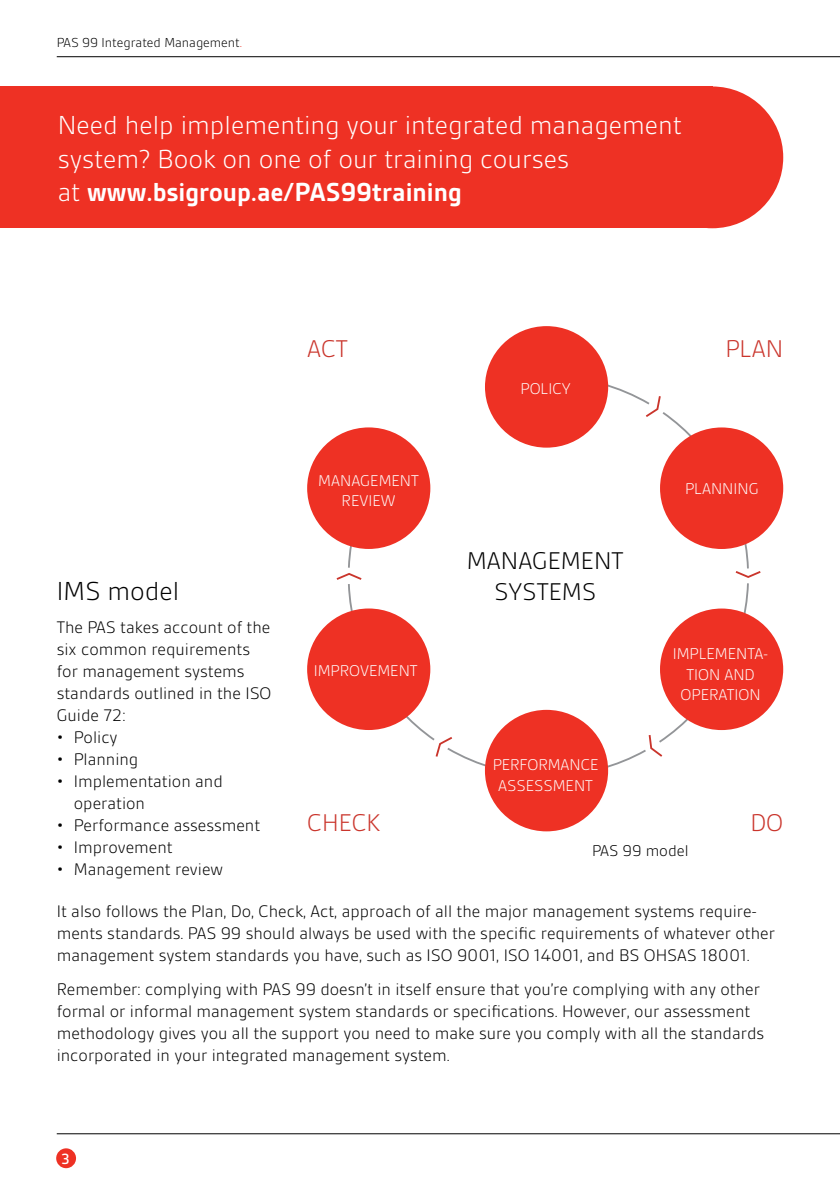
<style>
.page{position:relative;width:840px;height:1191px;background:#fff}
.page>*{position:absolute;margin:0;border:0;box-sizing:border-box;transform-origin:0 0}
.t1{font:300 28px/33.6px "BSI Gesta";color:#fff}
.t2{font:300 28px "BSI Gesta";color:#000}
.t3{font:300 26px/31px "BSI Gesta";color:#000;text-align:center}
.t4{font:300 26px "BSI Gesta";color:#ca352c}
.t5{font:300 18px/22px "BSI Gesta";color:#000}
.t6{font:300 16.8px/20.4px "BSI Gesta";color:#fff}
.t7{font:300 16.8px "BSI Gesta";color:#000}
.t8{font:500 16px "BSI Gesta";color:#fff}
.t9{font:300 14px "BSI Gesta";color:#000}
.s1{color:#ee3124}
.s2{font-weight:700}
</style>
<div class="page">
<hr style="left:57px;top:56px;width:782px;height:1px;background:#000">
<hr style="left:57px;top:1133px;width:782px;height:1px;background:#000">
<div style="left:56px;top:1148px;width:20px;height:20px;background:#ee3124;border-radius:50%"></div>
<svg style="left:335px;top:375px;width:427px;height:402px"></svg>
<div style="left:307px;top:608px;width:123px;height:122px;background:#ee3124;border-radius:50%"></div>
<div style="left:659px;top:427px;width:123px;height:122px;background:#ee3124;border-radius:50%"></div>
<div style="left:659px;top:608px;width:123px;height:122px;background:#ee3124;border-radius:50%"></div>
<div style="left:484px;top:710px;width:123px;height:121px;background:#ee3124;border-radius:50%"></div>
<div style="left:378px;top:359px;width:140px;height:111px;background:#fff"></div>
<div style="left:484px;top:326px;width:124px;height:121px;background:#ee3124;border-radius:50%"></div>
<div style="left:307px;top:427px;width:123px;height:122px;background:#ee3124;border-radius:50%"></div>
<div style="left:641px;top:86px;width:141px;height:142px;background:#ee3124;border-radius:50%"></div>
<div style="left:0;top:86px;width:711px;height:142px;background:#ee3124"></div>
<p class="t9" style="left:57px;top:36px;width:187px">PAS 99 Integrated Management<span class="s1">.</span></p>
<h1 class="t1" style="left:58px;top:109px;width:625px">Need help implementing your integrated management system? Book on one of our training courses<br>at <span class="s2">www.bsigroup.ae/PAS99training</span></h1>
<h2 class="t4" style="left:307px;top:335px;width:42px">ACT</h2>
<p class="t6" style="left:520px;top:378px;width:19px">Policy</p>
<h2 class="t4" style="left:725px;top:335px;width:59px">PLAN</h2>
<h1 class="t2" style="left:57px;top:576px;width:124px">IMS model</h1>
<p class="t5" style="left:57px;top:616px;width:216px">The PAS takes account of the six common requirements for management systems standards outlined in the ISO<br>Guide 72:</p>
<p class="t5" style="left:57px;top:726px;width:62px">• Policy</p>
<p class="t5" style="left:57px;top:748px;width:83px">• Planning</p>
<p class="t5" style="left:74px;top:770px;width:150px;text-indent:-17px">• Implementation and operation</p>
<p class="t5" style="left:57px;top:814px;width:205px">• Performance assessment</p>
<p class="t5" style="left:57px;top:836px;width:117px">• Improvement</p>
<p class="t5" style="left:57px;top:858px;width:168px">• Management review</p>
<p class="t6" style="left:318px;top:470px;width:24px">Management</p>
<p class="t6" style="left:341px;top:491px;width:37px">review</p>
<p class="t6" style="left:313px;top:660px;width:66px">Improvement</p>
<h2 class="t4" style="left:307px;top:809px;width:75px">CHECK</h2>
<h2 class="t3" style="left:466px;top:545px;width:158px">MANAGEMENT<br>SYSTEMS</h2>
<p class="t6" style="left:498px;top:754px;width:61px;text-indent:-6px">Performance assessment</p>
<p class="t6" style="left:684px;top:478px;width:19px">Planning</p>
<p class="t6" style="left:672px;top:644px;width:15px">Implementa</p>
<p class="t6" style="left:762px;top:644px;width:7px">-</p>
<p class="t6" style="left:686px;top:664px;width:10px">tion</p>
<p class="t6" style="left:680px;top:664px;width:55px;text-indent:44px">and ope ration</p>
<h2 class="t4" style="left:750px;top:809px;width:34px">DO</h2>
<p class="t7" style="left:591px;top:842px;width:98px">PAS 99 model</p>
<p class="t5" style="left:57px;top:900px;width:719px">It also follows the Plan, Do, Check, Act, approach of all the major management systems require&shy;ments standards. PAS 99 should always be used with the specific requirements of whatever other management system standards you have, such as ISO 9001, ISO 14001, and BS OHSAS 18001.</p>
<p class="t5" style="left:57px;top:977px;width:708px">Remember: complying with PAS 99 doesn’t in itself ensure that you’re complying with any other formal or informal management system standards or specifications. However, our assessment methodology gives you all the support you need to make sure you comply with all the standards incorporated in your integrated management system.</p>
<p class="t8" style="left:62px;top:1150px;width:10px">3</p>
</div>
